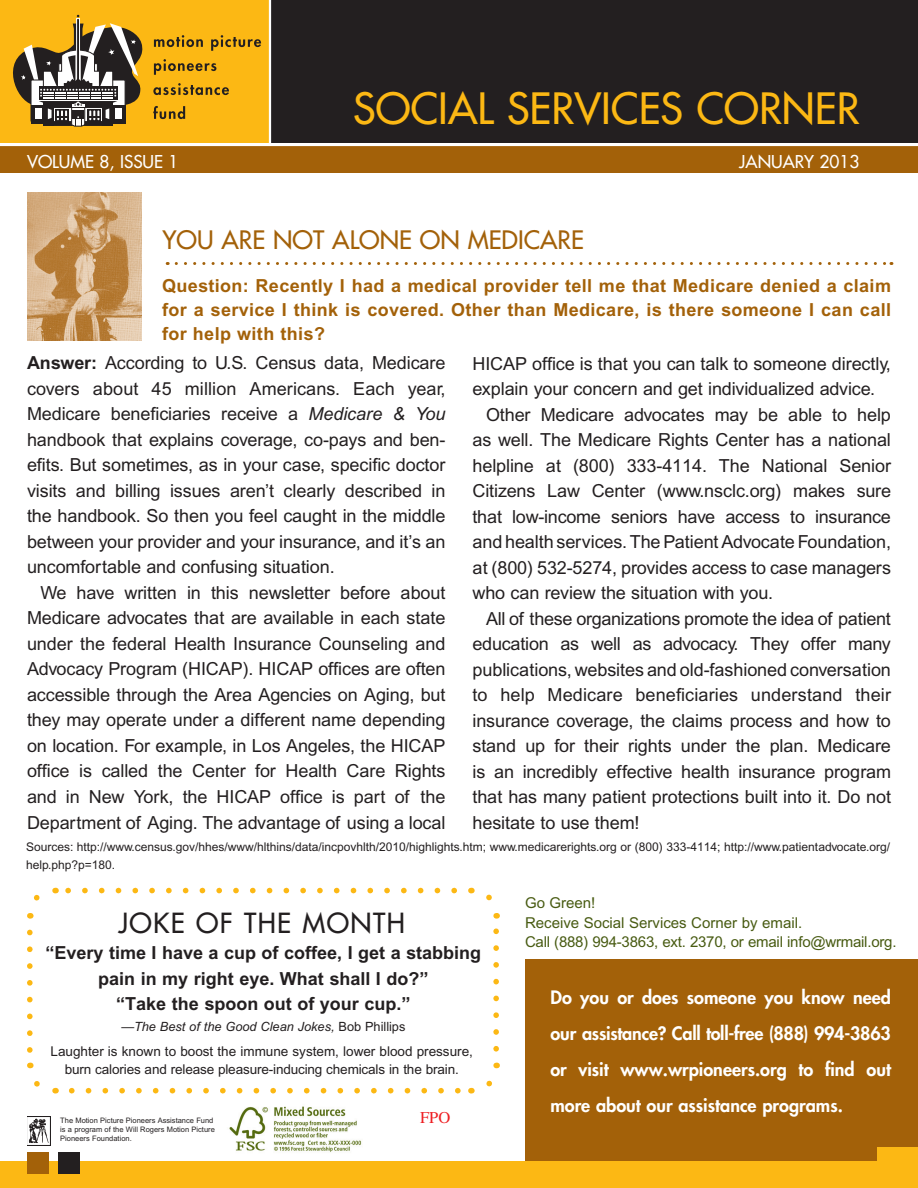
<style>
.page{position:relative;width:918px;height:1188px;background:#fff}
.page>*{position:absolute;margin:0;border:0;box-sizing:border-box;transform-origin:0 0}
.t1{font:42px "Futura";color:#fcb814}
.t2{font:27px "Futura";letter-spacing:.05em;color:#231f20}
.t3{font:24.75px "Futura";color:#a36109}
.t4{font:18px/25.5px "Arial";letter-spacing:-.005em;color:#231f20;text-align:justify}
.t5{font:700 18px/24px "Arial";letter-spacing:.02em;color:#a36109;text-align:justify}
.t6{font:800 18px/36px "Futura";color:#fff;text-align:justify}
.t7{font:700 18px/25.5px "Arial";color:#231f20;text-align:center}
.t8{font:17.25px "Futura";color:#fff}
.t9{font:16.5px "Times";color:#ee1f23}
.t10{font:15px/19.5px "Arial";color:#485b12}
.t11{font:13.5px/18px "Arial";letter-spacing:-.01em;color:#231f20;text-align:center}
.t12{font:italic 12.75px "Arial";color:#231f20}
.t13{font:12px/18px "Arial";color:#231f20}
.t14{font:7.5px/9px "Arial";color:#231f20}
.s1{font-weight:700}
.s2{font-style:italic}
.s3{font-style:normal}
</style>
<div class="page">
<svg style="left:27px;top:932px;width:6px;height:121px"></svg>
<svg style="left:72px;top:1088px;width:389px;height:5px"></svg>
<svg style="left:65px;top:888px;width:389px;height:5px"></svg>
<svg style="left:27px;top:894px;width:13px;height:25px"></svg>
<svg style="left:34px;top:1081px;width:22px;height:13px"></svg>
<svg style="left:486px;top:1063px;width:14px;height:24px"></svg>
<svg style="left:493px;top:913px;width:6px;height:136px"></svg>
<svg style="left:471px;top:887px;width:21px;height:14px"></svg>
<div style="left:0;top:0;width:918px;height:142px;background:#231f20"></div>
<div style="left:0;top:0;width:268px;height:142px;background:#fcb814"></div>
<svg style="left:154px;top:35px;width:49px;height:12px"></svg>
<svg style="left:211px;top:35px;width:50px;height:16px"></svg>
<svg style="left:154px;top:59px;width:62px;height:16px"></svg>
<svg style="left:153px;top:83px;width:76px;height:12px"></svg>
<svg style="left:153px;top:106px;width:32px;height:13px"></svg>
<svg style="left:76px;top:18px;width:4px;height:5px"></svg>
<svg style="left:13px;top:23px;width:130px;height:104px"></svg>
<div style="left:526px;top:959px;width:392px;height:229px;background:#a36109"></div>
<svg style="left:176px;top:262px;width:716px;height:3px"></svg>
<div style="left:0;top:146px;width:918px;height:27px;background:#a36109"></div>
<div style="left:0;top:1161px;width:918px;height:27px;background:#fcb814"></div>
<div style="left:878px;top:1148px;width:40px;height:40px;background:#fcb814"></div>
<div style="left:58px;top:1152px;width:22px;height:22px;background:#231f20"></div>
<div style="left:27px;top:1152px;width:22px;height:22px;background:#a36109"></div>
<img style="left:27px;top:1117px;width:23px;height:29px">
<img style="left:27px;top:192px;width:115px;height:148px">
<hr style="left:269px;top:0;width:2px;height:145px;background:#fff">
<img style="left:229px;top:1106px;width:133px;height:46px">
<h1 class="t1" style="left:353px;top:82px;width:505px">SOCIAL SERVICES CORN ER</h1>
<p class="t8" style="left:27px;top:150px;width:153px">VOLUME 8, ISSUE 1</p>
<p class="t8" style="left:739px;top:150px;width:122px">JANUARY 2013</p>
<h3 class="t3" style="left:162px;top:224px;width:423px">YOU ARE NOT ALONE ON MEDICARE</h3>
<p class="t5" style="left:162px;top:273px;width:731px">Question: Recently I had a medical provider tell me that Medicare denied a claim for a service I think is covered. Other than Medicare, is there someone I can call for help with this?</p>
<p class="t4" style="left:27px;top:350px;width:420px"><span class="s1">Answer:</span> According to U.S. Census data, Medicare covers about 45 million Americans. Each year, Medicare beneficiaries receive a <span class="s2">Medicare &amp; You </span>handbook that explains coverage, co-pays and ben&shy;efits. But sometimes, as in your case, specific doctor visits and billing issues aren’t clearly described in the handbook. So then you feel caught in the middle between your provider and your insurance, and it’s an uncomfortable and confusing situation.</p>
<p class="t4" style="left:27px;top:580px;width:420px;text-indent:14px">We have written in this newsletter before about Medicare advocates that are available in each state under the federal Health Insurance Counseling and Advocacy Program (HICAP). HICAP offices are often accessible through the Area Agencies on Aging, but they may operate under a different name depending on location. For example, in Los Angeles, the HICAP office is called the Center for Health Care Rights and in New York, the HICAP office is part of the Department of Aging. The advantage of using a local</p>
<p class="t4" style="left:472px;top:350px;width:420px">HICAP office is that you can talk to someone directly,</p>
<p class="t4" style="left:472px;top:376px;width:404px">explain your concern and get individualized advice.</p>
<p class="t4" style="left:486px;top:401px;width:406px">Other Medicare advocates may be able to help</p>
<p class="t4" style="left:472px;top:427px;width:420px">as well. The Medicare Rights Center has a national</p>
<p class="t4" style="left:472px;top:452px;width:420px">helpline at (800) 333-4114. The National Senior</p>
<p class="t4" style="left:472px;top:478px;width:420px">Citizens Law Center (www.nsclc.org) makes sure</p>
<p class="t4" style="left:472px;top:503px;width:420px">that low-income seniors have access to insurance</p>
<p class="t4" style="left:472px;top:529px;width:420px">and health services. The Patient Advocate Foundation,</p>
<p class="t4" style="left:472px;top:554px;width:420px">at (800) 532-5274, provides access to case managers</p>
<p class="t4" style="left:472px;top:580px;width:302px">who can review the situation with you.</p>
<p class="t4" style="left:486px;top:605px;width:406px">All of these organizations promote the idea of patient</p>
<p class="t4" style="left:472px;top:631px;width:420px">education as well as advocacy. They offer many</p>
<p class="t4" style="left:472px;top:656px;width:420px">publications, websites and old-fashioned conversation</p>
<p class="t4" style="left:472px;top:682px;width:420px">to help Medicare beneficiaries understand their</p>
<p class="t4" style="left:472px;top:707px;width:420px">insurance coverage, the claims process and how to</p>
<p class="t4" style="left:472px;top:733px;width:420px">stand up for their rights under the plan. Medicare</p>
<p class="t4" style="left:472px;top:758px;width:420px">is an incredibly effective health insurance program</p>
<p class="t4" style="left:472px;top:784px;width:420px">that has many patient protections built into it. Do not</p>
<p class="t4" style="left:472px;top:809px;width:169px">hesitate to use them!</p>
<p class="t13" style="left:26px;top:838px;width:865px">Sources: http://www.census.gov/hhes/www/hlthins/data/incpovhlth/2010/highlights.htm; www.medicarerights.org or (800) 333-4114; http://www.patientadvocate.org/ help.php?p=180.</p>
<h2 class="t2" style="left:118px;top:905px;width:288px">JOKE OF THE MONTH</h2>
<p class="t7" style="left:46px;top:940px;width:437px">“Every time I have a cup of coffee, I get a stabbing pain in my right eye. What shall I do?”<br>“Take the spoon out of your cup.”</p>
<p class="t12" style="left:121px;top:1019px;width:286px">—The Best of the Good Clean Jokes, <span class="s3">Bob Phillips</span></p>
<p class="t11" style="left:51px;top:1043px;width:424px">Laughter is known to boost the immune system, lower blood pressure, burn calories and release pleasure-inducing chemicals in the brain.</p>
<p class="t14" style="left:60px;top:1116px;width:155px">The Motion Picture Pioneers Assistance Fund</p>
<p class="t9" style="left:420px;top:1108px;width:32px">FPO</p>
<p class="t14" style="left:60px;top:1125px;width:156px">is a program of the Will Rogers Motion Picture<br>Pioneers Foundation.</p>
<p class="t10" style="left:525px;top:893px;width:373px">Go Green!<br>Receive Social Services Corner by email.<br>Call (888) 994-3863, ext. 2370, or email info@wrmail.org.</p>
<p class="t6" style="left:550px;top:979px;width:342px">Do you or does someone you know need our assistance? Call toll-free (888) 994-3863 or visit www.wrpioneers.org to find out more about our assistance programs.</p>
</div>
